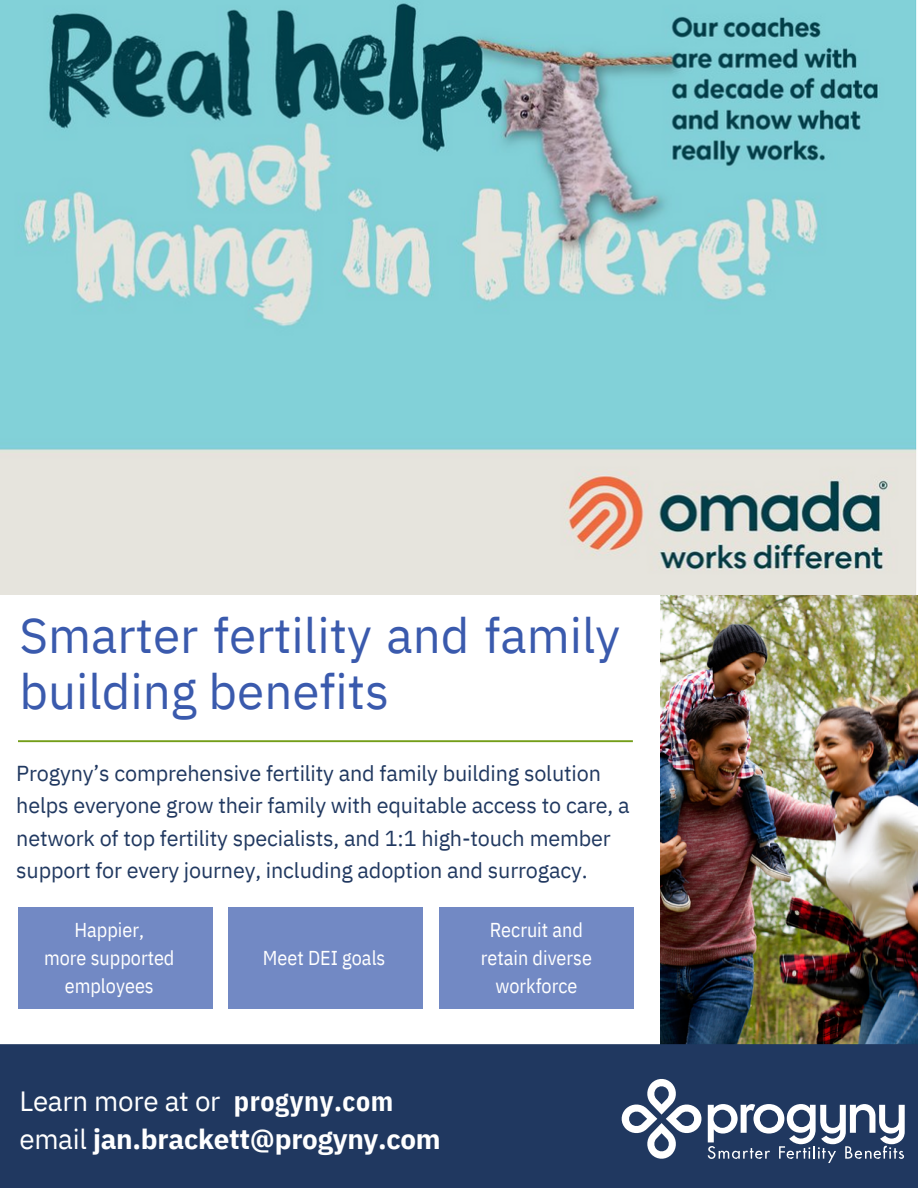
<style>
.page{position:relative;width:918px;height:1188px;background:#fff}
.page>*{position:absolute;margin:0;border:0;box-sizing:border-box;transform-origin:0 0}
.t1{font:49.35px/55.5px "IBM Plex Sans";color:#3a5aad}
.t2{font:700 27.75px "IBM Plex Sans";letter-spacing:-.01em;color:#fff}
.t3{font:27.75px "IBM Plex Sans";letter-spacing:-.01em;color:#fff}
.t4{font:700 27.75px "IBM Plex Sans Cond";letter-spacing:.02em;color:#fff}
.t5{font:21.6px/32.4px "IBM Plex Sans";letter-spacing:-.01em;color:#203860}
.t6{font:20.1px "IBM Plex Sans Cond";color:#fff}
.s1{font-weight:400}
</style>
<div class="page">
<img style="left:660px;top:594px;width:258px;height:450px">
<hr style="left:18px;top:740px;width:615px;height:2px;background:#749e19">
<div style="left:0;top:1044px;width:918px;height:144px;background:#203860"></div>
<svg style="left:621px;top:1079px;width:284px;height:84px"></svg>
<div style="left:16px;top:906px;width:198px;height:104px;background:#7289c4"></div>
<div style="left:228px;top:906px;width:198px;height:104px;background:#7289c4"></div>
<div style="left:434px;top:906px;width:204px;height:104px;background:#7289c4"></div>
<img style="left:0;top:0;width:917px;height:594px">
<p class="t1" style="left:19px;top:607px;width:602px">Smarter fertility and family building benefits</p>
<p class="t5" style="left:16px;top:756px;width:615px">Progyny’s comprehensive fertility and family building solution helps everyone grow their family with equitable access to care, a network of top fertility specialists, and 1:1 high-touch member support for every journey, including adoption and surrogacy.</p>
<p class="t6" style="left:74px;top:916px;width:71px">Happier,</p>
<p class="t6" style="left:44px;top:944px;width:132px">more supported</p>
<p class="t6" style="left:65px;top:972px;width:91px">employees</p>
<p class="t6" style="left:263px;top:944px;width:124px">Meet DEI goals</p>
<p class="t3" style="left:19px;top:1082px;width:203px">Learn more at or</p>
<p class="t2" style="left:19px;top:1121px;width:423px"><span class="s1">email</span> jan.brackett@progyny.com</p>
<p class="t4" style="left:234px;top:1082px;width:161px">progyny.com</p>
<p class="t6" style="left:490px;top:916px;width:95px">Recruit and</p>
<p class="t6" style="left:481px;top:944px;width:113px">retain diverse</p>
<p class="t6" style="left:495px;top:972px;width:84px">workforce</p>
</div>
